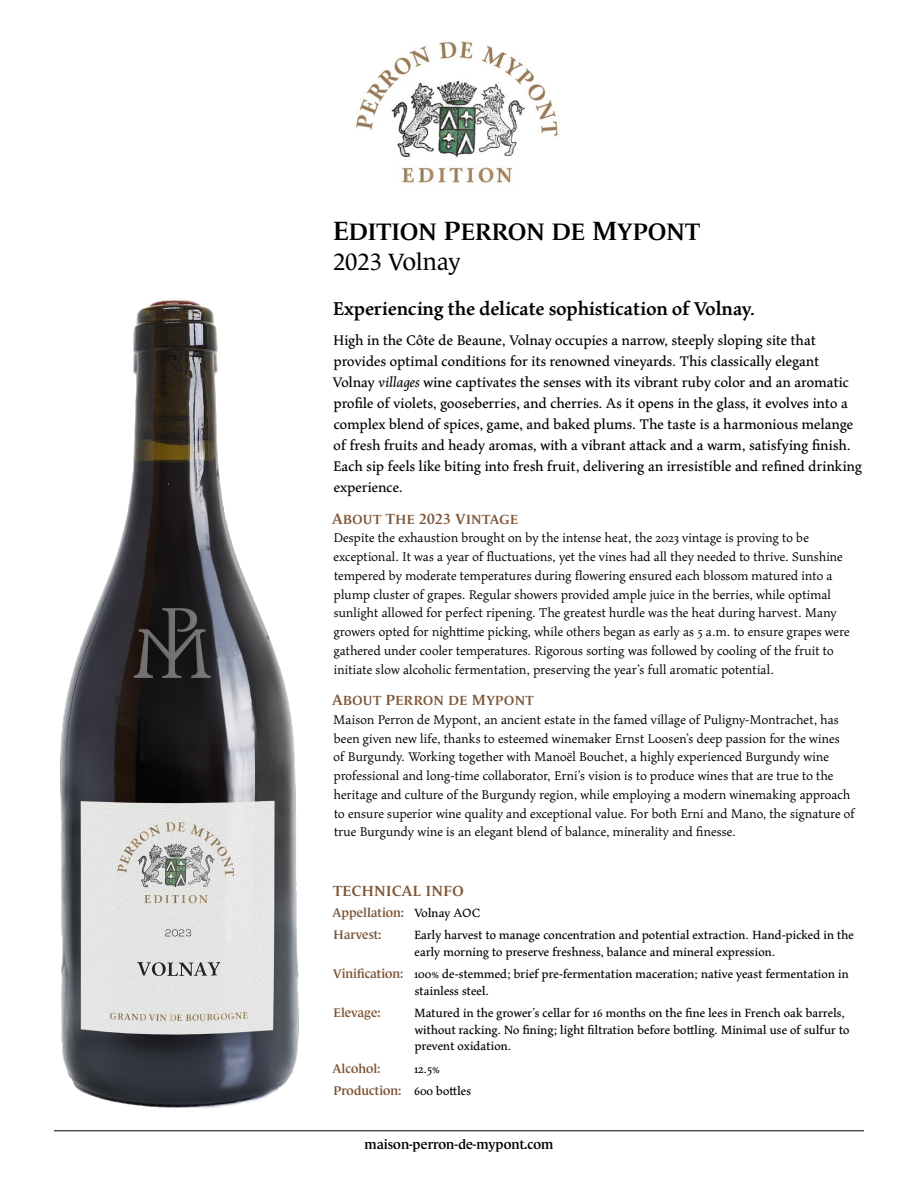
<style>
.page{position:relative;width:918px;height:1188px;background:#fff}
.page>*{position:absolute;margin:0;border:0;box-sizing:border-box;transform-origin:0 0}
.Producer_Name{font:24.3px "Le Monde Journal Std Demi SC900";color:#000}
.Wine_Name{font:24px "Le Monde Journal Std";color:#000}
.Wine_Description{font:700 21px "Maiola";color:#000}
.Intro_Paragraph{font:15.75px/21px "Maiola Bk";color:#000}
.Tech_Info_Subhead{font:600 15px "Le Monde Journal Std";letter-spacing:.025em;color:#7e5435}
.About_Text{font:14.25px/18.8px "Maiola";color:#000}
.Tech_Info_Bullets{font:13.5px/16.5px "Maiola Bk";color:#000}
.Subhead{font:13.5px "Le Monde Journal Std Demi SC900";letter-spacing:.03em;color:#7e5435}
.t1{font:600 13.5px "Le Monde Journal Std";color:#000}
.Tech_Info_Bullets-2{font:600 12.75px "Le Monde Journal Std";color:#7e5435}
.s1{font-size:27px}
.s2{font-style:italic}
.s3{font-size:15px}
.s4{font-family:"Maiola Bk";font-weight:400;font-size:13.5px;color:#000}
.s5{font-family:"Le Monde Journal Std";font-weight:600;font-size:12.75px;color:#7e5435}
</style>
<div class="page">
<hr style="left:54px;top:1130px;width:810px;height:1px;background:#000">
<img style="left:356px;top:41px;width:202px;height:142px">
<img style="left:54px;top:300px;width:252px;height:832px">
<p class="Producer_Name" style="left:333px;top:218px;width:369px"><span class="s1">E</span>DITION <span class="s1">P</span>ERRON DE <span class="s1">M</span>YPONT</p>
<p class="Wine_Name" style="left:333px;top:249px;width:129px">2023 Volnay</p>
<p class="Wine_Description" style="left:333px;top:294px;width:424px">Experiencing the delicate sophistication of Volnay.</p>
<p class="Intro_Paragraph" style="left:332px;top:329px;width:531px">High in the Côte de Beaune, Volnay occupies a narrow, steeply sloping site that provides optimal conditions for its renowned vineyards. This classically elegant Volnay <span class="s2">villages</span> wine captivates the senses with its vibrant ruby color and an aromatic profile of violets, gooseberries, and cherries. As it opens in the glass, it evolves into a complex blend of spices, game, and baked plums. The taste is a harmonious melange of fresh fruits and heady aromas, with a vibrant attack and a warm, satisfying finish.<br>Each sip feels like biting into fresh fruit, delivering an irresistible and refined drinking experience.</p>
<p class="Subhead" style="left:332px;top:511px;width:187px"><span class="s3">A</span>BOUT <span class="s3">T</span>HE <span class="s3">2023 V</span>INTAGE</p>
<p class="About_Text" style="left:333px;top:528px;width:518px">Despite the exhaustion brought on by the intense heat, the 2023 vintage is proving to be exceptional. It was a year of fluctuations, yet the vines had all they needed to thrive. Sunshine tempered by moderate temperatures during flowering ensured each blossom matured into a plump cluster of grapes. Regular showers provided ample juice in the berries, while optimal sunlight allowed for perfect ripening. The greatest hurdle was the heat during harvest. Many growers opted for nighttime picking, while others began as early as 5 a.m. to ensure grapes were gathered under cooler temperatures. Rigorous sorting was followed by cooling of the fruit to initiate slow alcoholic fermentation, preserving the year’s full aromatic potential.</p>
<p class="Subhead" style="left:332px;top:693px;width:203px"><span class="s3">A</span>BOUT <span class="s3">P</span>ERRON DE <span class="s3">M</span>YPONT</p>
<p class="About_Text" style="left:333px;top:710px;width:523px">Maison Perron de Mypont, an ancient estate in the famed village of Puligny-Montrachet, has been given new life, thanks to esteemed winemaker Ernst Loosen’s deep passion for the wines<br>of Burgundy. Working together with Manoël Bouchet, a highly experienced Burgundy wine professional and long-time collaborator, Erni’s vision is to produce wines that are true to the heritage and culture of the Burgundy region, while employing a modern winemaking approach to ensure superior wine quality and exceptional value. For both Erni and Mano, the signature of true Burgundy wine is an elegant blend of balance, minerality and finesse.</p>
<p class="Tech_Info_Subhead" style="left:333px;top:882px;width:132px">TECHNICAL INFO</p>
<p class="Tech_Info_Bullets-2" style="left:333px;top:905px;width:149px">Appellation: <span class="s4">Volnay AOC</span></p>
<p class="Tech_Info_Bullets-2" style="left:334px;top:928px;width:49px">Harvest:</p>
<p class="Tech_Info_Bullets" style="left:414px;top:926px;width:441px">Early harvest to manage concentration and potential extraction. Hand-picked in the early morning to preserve freshness, balance and mineral expression.</p>
<p class="Tech_Info_Bullets" style="left:415px;top:965px;width:435px;text-indent:-82px"><span class="s5">Vinification:</span> 100% de-stemmed; brief pre-fermentation maceration; native yeast fermentation in stainless steel.</p>
<p class="Tech_Info_Bullets-2" style="left:334px;top:1006px;width:49px">Elevage:</p>
<p class="Tech_Info_Bullets" style="left:414px;top:1004px;width:437px">Matured in the grower’s cellar for 16 months on the fine lees in French oak barrels, without racking. No fining; light filtration before bottling. Minimal use of sulfur to prevent oxidation.</p>
<p class="Tech_Info_Bullets-2" style="left:333px;top:1061px;width:49px">Alcohol:</p>
<p class="Tech_Info_Bullets" style="left:414px;top:1060px;width:27px">12.5%</p>
<p class="Tech_Info_Bullets-2" style="left:334px;top:1084px;width:139px">Production: <span class="s4">600 bottles</span></p>
<p class="t1" style="left:364px;top:1137px;width:191px">maison-perron-de-mypont.com</p>
</div>
